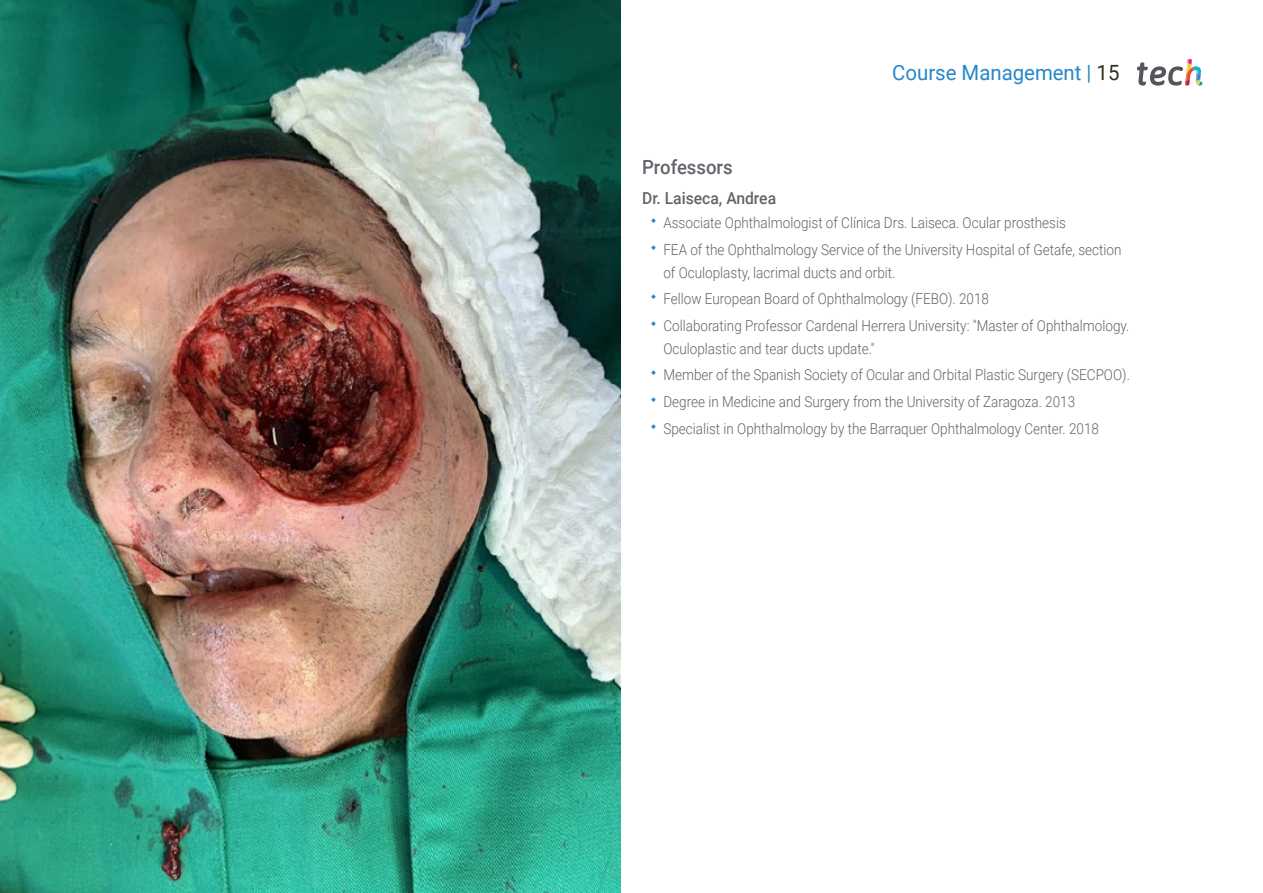
<style>
.page{position:relative;width:1263px;height:893px;background:#fff}
.page>*{position:absolute;margin:0;border:0;box-sizing:border-box;transform-origin:0 0}
.t1{font:21px "Roboto";color:#2488c9}
.t2{font:500 19.5px "Roboto";color:#61646a;scale:.95 1}
.t3{font:500 16.5px "Roboto";color:#61646a;scale:.95 1}
.t4{font:300 15px/26.7px "Roboto";color:#61646a;scale:.9 1}
.s1{color:#312e20}
</style>
<div class="page">
<svg style="left:1137px;top:59px;width:65px;height:27px"></svg>
<img style="left:0;top:0;width:621px;height:893px">
<h1 class="t1" style="left:892px;top:57px;width:229px">Course Management | <span class="s1">15</span></h1>
<h2 class="t2" style="left:642px;top:154px;width:97px">Professors</h2>
<p class="t3" style="left:642px;top:186px;width:143px">Dr. Laiseca, Andrea</p>
<p class="t4" style="left:663px;top:209px;width:510px">Associate Ophthalmologist of Clínica Drs. Laiseca. Ocular prosthesis<br>FEA of the Ophthalmology Service of the University Hospital of Getafe, section</p>
<p class="t4" style="left:663px;top:258px;width:519px">of Oculoplasty, lacrimal ducts and orbit.<br>Fellow European Board of Ophthalmology (FEBO). 2018<br>Collaborating Professor Cardenal Herrera University: "Master of Ophthalmology.</p>
<p class="t4" style="left:663px;top:334px;width:520px">Oculoplastic and tear ducts update."<br>Member of the Spanish Society of Ocular and Orbital Plastic Surgery (SECPOO).<br>Degree in Medicine and Surgery from the University of Zaragoza. 2013<br>Specialist in Ophthalmology by the Barraquer Ophthalmology Center. 2018</p>
</div>
